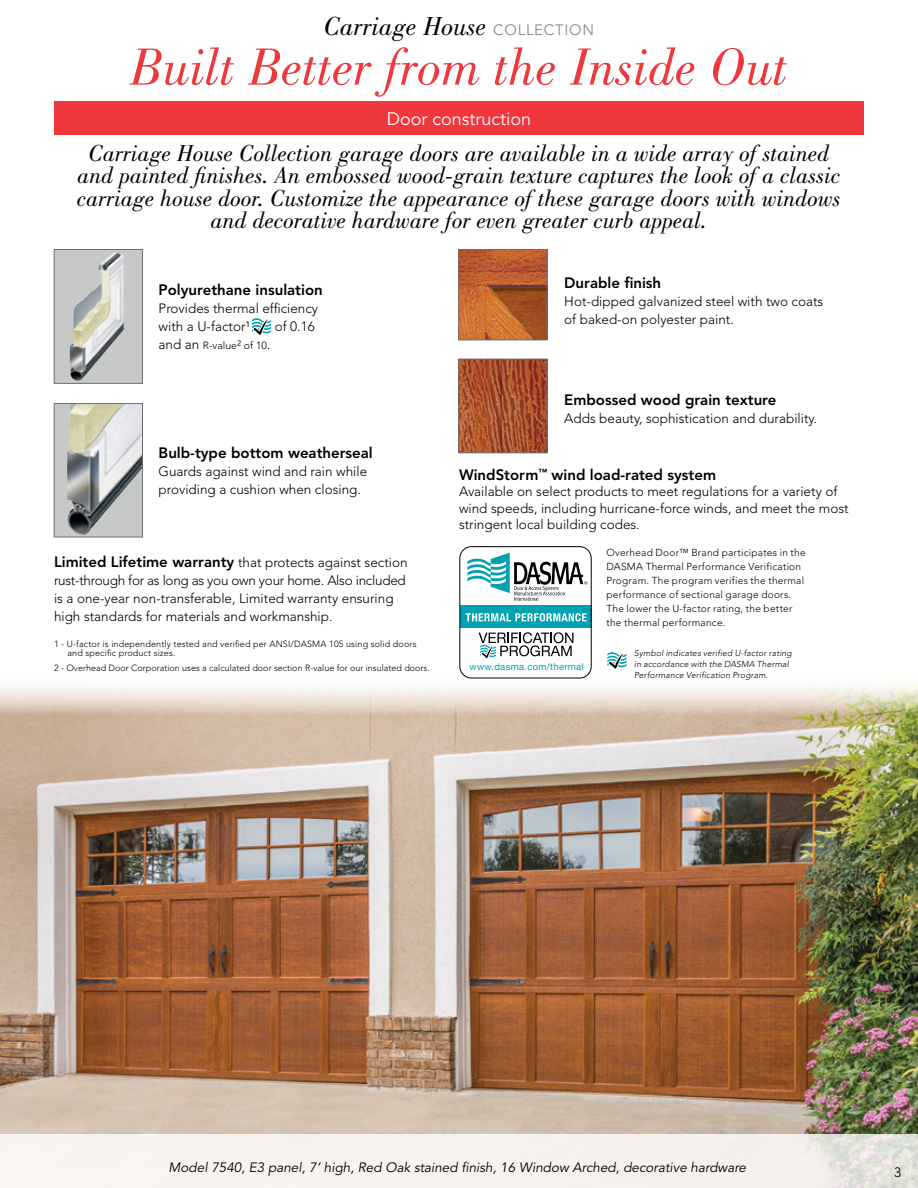
<style>
.page{position:relative;width:918px;height:1188px;background:#fff}
.page>*{position:absolute;margin:0;border:0;box-sizing:border-box;transform-origin:0 0}
.t1{font:italic 54px "Bodoni Std";color:#ef373e}
.t2{font:italic 27px "Bodoni Std";color:#000}
.t3{font:italic 24px/22.5px "Bodoni Std";color:#000;text-align:center}
.t4{font:18px "Avenir LT Std";color:#fff}
.t5{font:800 15px "Avenir LT Std";color:#000}
.t6{font:300 13.5px/18px "Avenir LT Std";color:#000}
.t7{font:italic 13.5px "Avenir LT Std";color:#000}
.t8{font:300 10.5px "Avenir LT Std";color:#000}
.t9{font:300 10.05px/14px "Avenir LT Std";letter-spacing:.025em;color:#000}
.t10{font:9.45px "Helvetica Neue";letter-spacing:.03em;color:#00a2b2}
.t11{font:300 9px/9px "Avenir LT Std";letter-spacing:.015em;color:#000}
.t12{font:italic 300 8.55px/10.9px "Avenir LT Std";letter-spacing:.02em;color:#000}
.s1{font-family:"Avenir LT Std";font-style:normal;font-size:15px;color:#878a8f}
.s2{font-size:13.5px}
.s3{font-size:12px}
.s4{font-weight:800;font-size:15px}
</style>
<div class="page">
<img style="left:0;top:684px;width:918px;height:450px">
<div style="left:54px;top:404px;width:88px;height:133px;background:#c7c9c8"></div>
<img style="left:67px;top:405px;width:74px;height:130px">
<div style="left:54px;top:403px;width:89px;height:134px;border:1px solid #6d6e71"></div>
<div style="left:54px;top:249px;width:89px;height:135px;background:#c7c9c8;border:1px solid #6d6e71"></div>
<img style="left:461px;top:251px;width:84px;height:87px">
<div style="left:459px;top:249px;width:88px;height:91px;border:1px solid #6d6e71"></div>
<img style="left:461px;top:361px;width:84px;height:90px">
<div style="left:459px;top:359px;width:88px;height:94px;border:1px solid #6d6e71"></div>
<div style="left:54px;top:102px;width:810px;height:33px;background:#ef373e"></div>
<svg style="left:0;top:1134px;width:918px;height:54px;fill:#f6f3f0"></svg>
<img style="left:70px;top:252px;width:54px;height:129px">
<div style="left:460px;top:606px;width:132px;height:22px;background:#00a2b2"></div>
<svg style="left:466px;top:613px;width:121px;height:9px"></svg>
<div style="left:459px;top:546px;width:133px;height:133px;border:1px solid #000;border-radius:12px"></div>
<svg style="left:467px;top:553px;width:120px;height:48px"></svg>
<svg style="left:479px;top:632px;width:94px;height:26px"></svg>
<svg style="left:607px;top:652px;width:20px;height:17px"></svg>
<svg style="left:252px;top:318px;width:19px;height:17px"></svg>
<h2 class="t2" style="left:324px;top:11px;width:272px">Carriage House <span class="s1">COLLECTION</span></h2>
<h1 class="t1" style="left:130px;top:37px;width:659px">Built Better from the Inside Out</h1>
<h3 class="t4" style="left:387px;top:109px;width:146px">Door construction</h3>
<p class="t3" style="left:77px;top:142px;width:765px">Carriage House Collection garage doors are available in a wide array of stained and painted finishes. An embossed wood-grain texture captures the look of a classic carriage house door. Customize the appearance of these garage doors with windows and decorative hardware for even greater curb appeal.</p>
<p class="t5" style="left:159px;top:281px;width:166px">Polyurethane insulation</p>
<p class="t6" style="left:159px;top:300px;width:161px">Provides thermal efficiency with a U-factor¹</p>
<p class="t6" style="left:275px;top:318px;width:42px">of 0.16</p>
<p class="t8" style="left:159px;top:339px;width:113px"><span class="s2">and an</span> R-value<span class="s3">²</span> of 10<span class="s2">.</span></p>
<p class="t5" style="left:159px;top:444px;width:216px">Bulb-type bottom weatherseal</p>
<p class="t6" style="left:159px;top:462px;width:210px">Guards against wind and rain while providing a cushion when closing.</p>
<p class="t6" style="left:54px;top:553px;width:355px"><span class="s4">Limited Lifetime warranty</span> that protects against section rust-through for as long as you own your home. Also included is a one-year non-transferable, Limited warranty ensuring high standards for materials and workmanship.</p>
<p class="t11" style="left:68px;top:639px;width:351px;text-indent:-14px">1 - U-factor is independently tested and verified per ANSI/DASMA 105 using solid doors and specific product sizes.</p>
<p class="t11" style="left:54px;top:663px;width:377px">2 - Overhead Door Corporation uses a calculated door section R-value for our insulated doors.</p>
<p class="t5" style="left:564px;top:274px;width:98px">Durable finish</p>
<p class="t6" style="left:564px;top:292px;width:261px">Hot-dipped galvanized steel with two coats of baked-on polyester paint.</p>
<p class="t5" style="left:564px;top:391px;width:214px">Embossed wood grain texture</p>
<p class="t6" style="left:564px;top:409px;width:254px">Adds beauty, sophistication and durability.</p>
<p class="t5" style="left:459px;top:466px;width:259px">WindStorm<sup>™</sup> wind load-rated system</p>
<p class="t6" style="left:459px;top:484px;width:391px;line-height:16.5px">Available on select products to meet regulations for a variety of wind speeds, including hurricane-force winds, and meet the most stringent local building codes.</p>
<p class="t10" style="left:470px;top:660px;width:116px">www.dasma.com/thermal</p>
<p class="t9" style="left:606px;top:545px;width:201px">Overhead Door™ Brand participates in the DASMA Thermal Performance Verification Program. The program verifies the thermal performance of sectional garage doors.<br>The lower the U-factor rating, the better the thermal performance.</p>
<p class="t12" style="left:634px;top:648px;width:159px">Symbol indicates verified U-factor rating in accordance with the DASMA Thermal<br>Performance Verification Program.</p>
<p class="t7" style="left:169px;top:1160px;width:579px">Model 7540, E3 panel, 7’ high, Red Oak stained finish, 16 Window Arched, decorative hardware</p>
<p class="t6" style="left:894px;top:1164px;width:9px">3</p>
</div>
